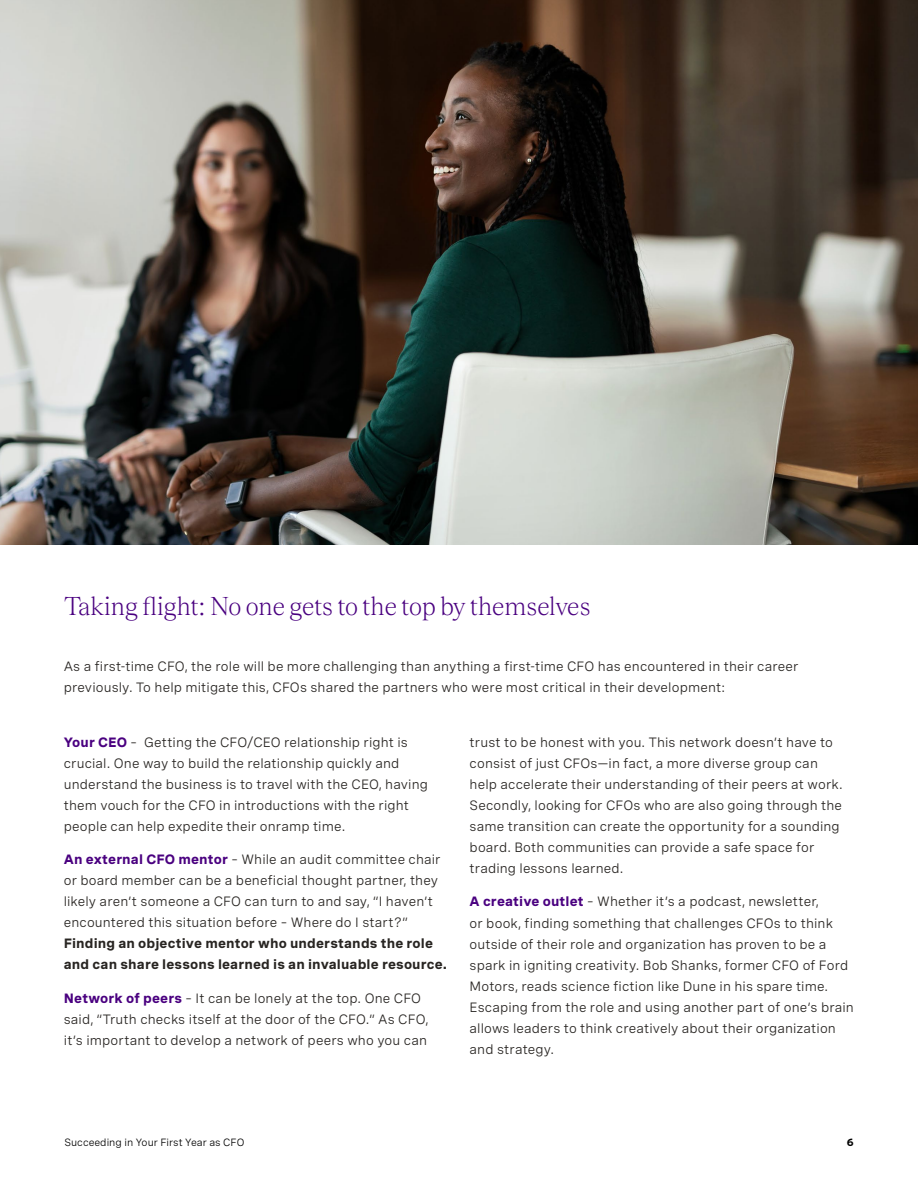
<style>
.page{position:relative;width:918px;height:1188px;background:#fff}
.page>*{position:absolute;margin:0;border:0;box-sizing:border-box;transform-origin:0 0}
.t1{font:300 27px "Teodor";color:#4a0080}
.t2{font:13.5px/21px "Spezia";letter-spacing:.01em;color:#282522}
.t3{font:700 13.5px/21px "Spezia";letter-spacing:.01em;color:#282522}
.t4{font:10.5px "Spezia";color:#000}
.t5{font:700 10.5px "Spezia";color:#000}
.s1{font-weight:700;color:#4a0080}
</style>
<div class="page">
<img style="left:0;top:0;width:918px;height:544px">
<h1 class="t1" style="left:64px;top:587px;width:528px">Taking flight: No one gets to the top by themselves</h1>
<p class="t2" style="left:64px;top:655px;width:736px">As a first-time CFO, the role will be more challenging than anything a first-time CFO has encountered in their career previously. To help mitigate this, CFOs shared the partners who were most critical in their development:</p>
<p class="t2" style="left:64px;top:730px;width:366px"><span class="s1">Your CEO</span> – Getting the CFO/CEO relationship right is crucial. One way to build the relationship quickly and understand the business is to travel with the CEO, having them vouch for the CFO in introductions with the right people can help expedite their onramp time.</p>
<p class="t2" style="left:64px;top:848px;width:378px"><span class="s1">An external CFO mentor</span> – While an audit committee chair or board member can be a beneficial thought partner, they likely aren’t someone a CFO can turn to and say, “I haven’t encountered this situation before – Where do I start?”</p>
<p class="t3" style="left:64px;top:932px;width:385px">Finding an objective mentor who understands the role and can share lessons learned is an invaluable resource.</p>
<p class="t2" style="left:64px;top:987px;width:366px"><span class="s1">Network of peers</span> – It can be lonely at the top. One CFO said, “Truth checks itself at the door of the CFO.” As CFO, it’s important to develop a network of peers who you can</p>
<p class="t2" style="left:470px;top:730px;width:375px">trust to be honest with you. This network doesn’t have to consist of just CFOs—in fact, a more diverse group can help accelerate their understanding of their peers at work.<br>Secondly, looking for CFOs who are also going through the same transition can create the opportunity for a sounding board. Both communities can provide a safe space for trading lessons learned.</p>
<p class="t2" style="left:470px;top:890px;width:386px"><span class="s1">A creative outlet</span> – Whether it’s a podcast, newsletter,<br>or book, finding something that challenges CFOs to think outside of their role and organization has proven to be a spark in igniting creativity. Bob Shanks, former CFO of Ford Motors, reads science fiction like Dune in his spare time.<br>Escaping from the role and using another part of one’s brain allows leaders to think creatively about their organization and strategy.</p>
<p class="t4" style="left:64px;top:1135px;width:181px">Succeeding in Your First Year as CFO</p>
<p class="t5" style="left:847px;top:1134px;width:9px">6</p>
</div>
